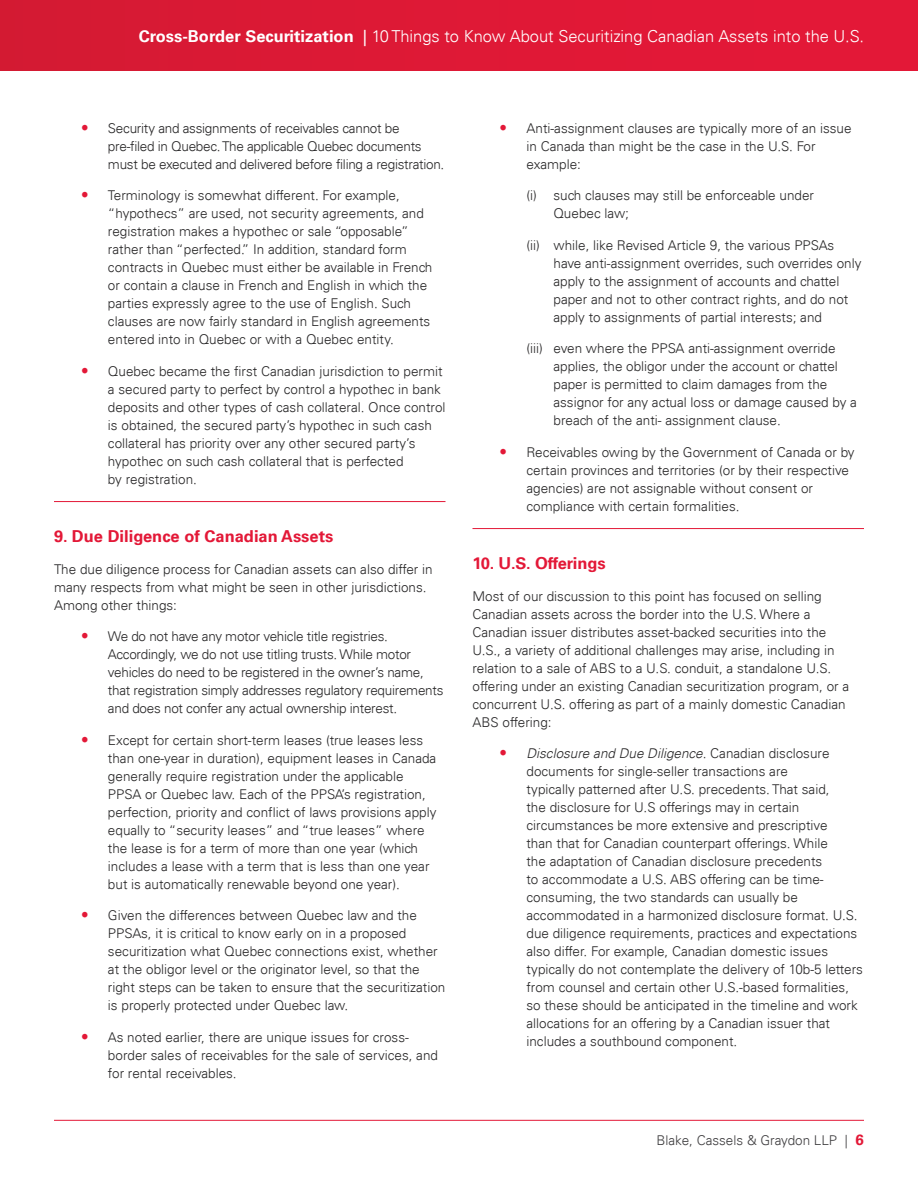
<style>
.page{position:relative;width:918px;height:1188px;background:#fff}
.page>*{position:absolute;margin:0;border:0;box-sizing:border-box;transform-origin:0 0}
.t1{font:300 16.5px "Univers 45";color:#fff}
.t2{font:700 16.5px "Univers 65";color:#e31837}
.t3{font:700 16.5px "Univers 65";color:#fff}
.t4{font:300 15px "Univers 45";color:#fff}
.t5{font:700 15px "Univers 65";color:#fff}
.t6{font:300 13.5px/18px "Univers 45";color:#292829}
.t7{font:300 13.5px/18px "Univers 45";letter-spacing:-.02em;color:#292829}
.t8{font:300 13.5px "Univers 45";color:#403f41}
.s1{font-family:"Univers 55 Roman";font-weight:400}
.s2{font-size:15px;color:#e31837}
.s3{font-style:italic}
.s4{font-family:"Univers 65";font-weight:700;font-size:15px;color:#e31837}
</style>
<div class="page">
<div style="left:0;top:0;width:918px;height:71px;background:#df1936"></div>
<hr style="left:54px;top:1120px;width:810px;height:1px;background:#e31837">
<hr style="left:54px;top:501px;width:392px;height:1px;background:#e31837">
<hr style="left:472px;top:528px;width:392px;height:1px;background:#e31837">
<p class="t1" style="left:363px;top:26px;width:503px"><span class="s1">|</span> 10 Things to Know About Securitizing Canadian Assets into the U.S.</p>
<p class="t3" style="left:139px;top:26px;width:216px">Cross-Border Securitization</p>
<p class="t4" style="left:388px;top:27px;width:477px"><span class="s1">|</span> 10 Things Americans Should Know About Securitizing Canadian Assets</p>
<p class="t5" style="left:184px;top:27px;width:197px">Cross-Border Securitization</p>
<p class="t7" style="left:108px;top:119px;width:338px;text-indent:-27px"><span class="s2">•</span> Security and assignments of receivables cannot be pre-filed in Quebec. The applicable Quebec documents must be executed and delivered before filing a registration.</p>
<p class="t6" style="left:108px;top:186px;width:326px;text-indent:-27px"><span class="s2">•</span> Terminology is somewhat different. For example, “hypothecs” are used, not security agreements, and registration makes a hypothec or sale “opposable” rather than “perfected.” In addition, standard form contracts in Quebec must either be available in French or contain a clause in French and English in which the parties expressly agree to the use of English. Such clauses are now fairly standard in English agreements entered into in Quebec or with a Quebec entity.</p>
<p class="t6" style="left:108px;top:362px;width:339px;text-indent:-27px"><span class="s2">•</span> Quebec became the first Canadian jurisdiction to permit a secured party to perfect by control a hypothec in bank deposits and other types of cash collateral. Once control is obtained, the secured party’s hypothec in such cash collateral has priority over any other secured party’s hypothec on such cash collateral that is perfected<br>by registration.</p>
<p class="t2" style="left:54px;top:527px;width:281px">9. Due Diligence of Canadian Assets</p>
<p class="t6" style="left:54px;top:560px;width:380px">The due diligence process for Canadian assets can also differ in many respects from what might be seen in other jurisdictions.<br>Among other things:</p>
<p class="t7" style="left:108px;top:627px;width:337px;text-indent:-27px"><span class="s2">•</span> We do not have any motor vehicle title registries.<br>Accordingly, we do not use titling trusts. While motor vehicles do need to be registered in the owner’s name, that registration simply addresses regulatory requirements and does not confer any actual ownership interest.</p>
<p class="t6" style="left:108px;top:731px;width:330px;text-indent:-27px"><span class="s2">•</span> Except for certain short-term leases (true leases less than one-year in duration), equipment leases in Canada generally require registration under the applicable PPSA or Quebec law. Each of the PPSA’s registration, perfection, priority and conflict of laws provisions apply equally to “security leases” and “true leases” where the lease is for a term of more than one year (which includes a lease with a term that is less than one year but is automatically renewable beyond one year).</p>
<p class="t6" style="left:108px;top:906px;width:339px;text-indent:-27px"><span class="s2">•</span> Given the differences between Quebec law and the PPSAs, it is critical to know early on in a proposed securitization what Quebec connections exist, whether at the obligor level or the originator level, so that the right steps can be taken to ensure that the securitization is properly protected under Quebec law.</p>
<p class="t6" style="left:108px;top:1028px;width:332px;text-indent:-27px"><span class="s2">•</span> As noted earlier, there are unique issues for cross&shy;border sales of receivables for the sale of services, and for rental receivables.</p>
<p class="t6" style="left:526px;top:119px;width:327px;text-indent:-27px"><span class="s2">•</span> Anti-assignment clauses are typically more of an issue in Canada than might be the case in the U.S. For example:</p>
<p class="t6" style="left:553px;top:186px;width:262px;text-indent:-27px">(i) such clauses may still be enforceable under<br>Quebec law;</p>
<p class="t6" style="left:553px;top:236px;width:310px;text-indent:-27px">(ii) while, like Revised Article 9, the various PPSAs have anti-assignment overrides, such overrides only apply to the assignment of accounts and chattel paper and not to other contract rights, and do not apply to assignments of partial interests; and</p>
<p class="t6" style="left:553px;top:339px;width:305px;text-indent:-27px">(iii) even where the PPSA anti-assignment override applies, the obligor under the account or chattel paper is permitted to claim damages from the assignor for any actual loss or damage caused by a breach of the anti- assignment clause.</p>
<p class="t6" style="left:526px;top:443px;width:330px;text-indent:-27px"><span class="s2">•</span> Receivables owing by the Government of Canada or by certain provinces and territories (or by their respective agencies) are not assignable without consent or compliance with certain formalities.</p>
<p class="t2" style="left:472px;top:554px;width:135px">10. U.S. Offerings</p>
<p class="t6" style="left:472px;top:587px;width:378px">Most of our discussion to this point has focused on selling Canadian assets across the border into the U.S. Where a Canadian issuer distributes asset-backed securities into the U.S., a variety of additional challenges may arise, including in relation to a sale of ABS to a U.S. conduit, a standalone U.S. offering under an existing Canadian securitization program, or a concurrent U.S. offering as part of a mainly domestic Canadian ABS offering:</p>
<p class="t6" style="left:526px;top:744px;width:338px;text-indent:-27px"><span class="s2">•</span> <span class="s3">Disclosure and Due Diligence</span>. Canadian disclosure documents for single-seller transactions are<br>typically patterned after U.S. precedents. That said,<br>the disclosure for U.S offerings may in certain circumstances be more extensive and prescriptive<br>than that for Canadian counterpart offerings. While<br>the adaptation of Canadian disclosure precedents<br>to accommodate a U.S. ABS offering can be time&shy;consuming, the two standards can usually be accommodated in a harmonized disclosure format. U.S. due diligence requirements, practices and expectations also differ. For example, Canadian domestic issues typically do not contemplate the delivery of 10b-5 letters from counsel and certain other U.S.-based formalities, so these should be anticipated in the timeline and work allocations for an offering by a Canadian issuer that includes a southbound component.</p>
<p class="t8" style="left:656px;top:1132px;width:209px">Blake, Cassels &amp; Graydon LLP | <span class="s4">6</span></p>
</div>
